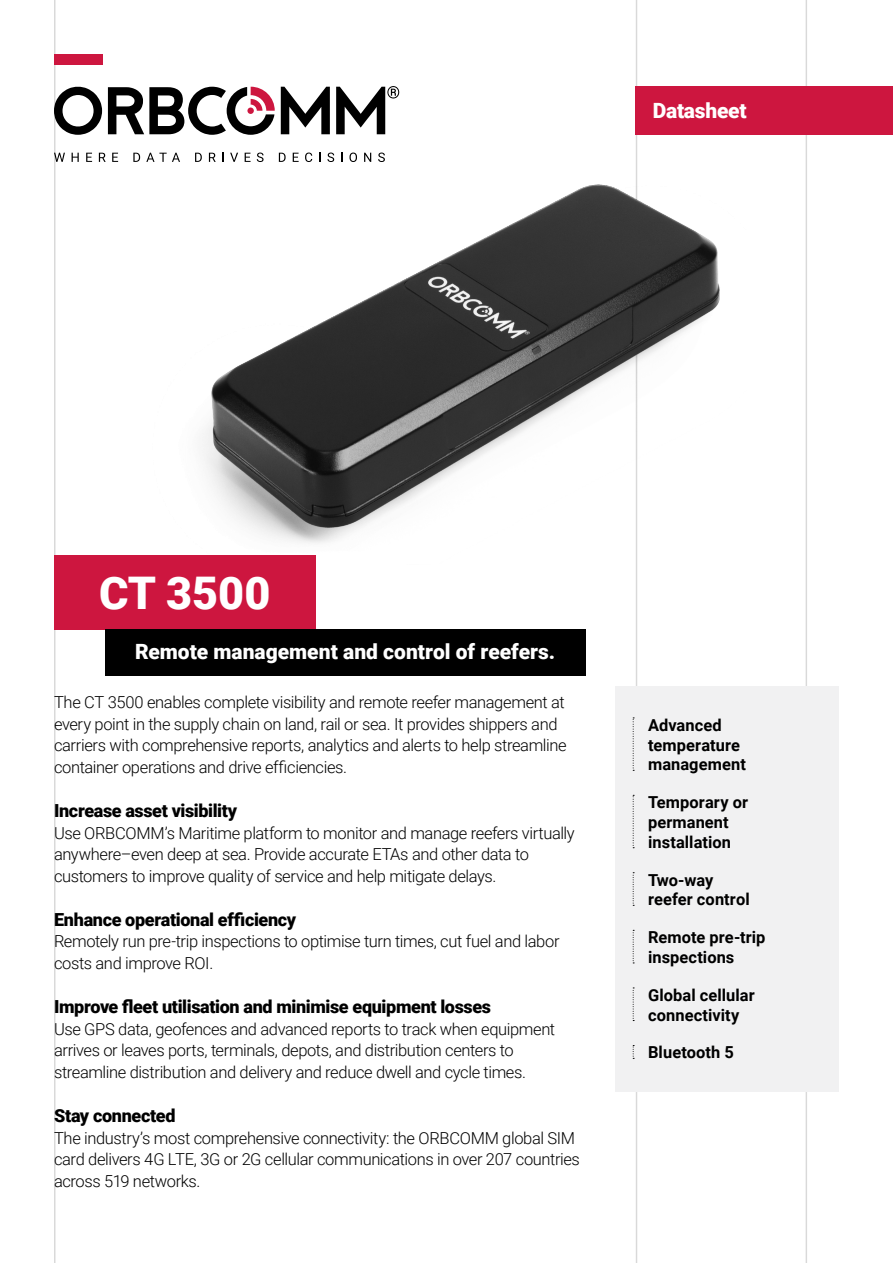
<style>
.page{position:relative;width:893px;height:1263px;background:#fff}
.page>*{position:absolute;margin:0;border:0;box-sizing:border-box;transform-origin:0 0}
.t1{font:900 45px "Roboto";color:#fff}
.t2{font:900 21px "Roboto";color:#fff}
.t3{font:900 18px "Roboto";letter-spacing:-.02em;color:#000}
.t4{font:300 16.5px/21.8px "Roboto";letter-spacing:-.025em;color:#000}
.t5{font:700 16.5px/19.8px "Roboto";letter-spacing:.005em;color:#000}
</style>
<div class="page">
<hr style="left:54px;top:0;width:2px;height:1263px;background:#000">
<hr style="left:636px;top:0;width:1px;height:1263px;background:#000">
<hr style="left:806px;top:0;width:1px;height:1263px;background:#000">
<div style="left:54px;top:54px;width:48px;height:10px;background:#cd163f"></div>
<svg style="left:281px;top:87px;width:49px;height:47px"></svg>
<svg style="left:54px;top:86px;width:48px;height:49px"></svg>
<svg style="left:108px;top:87px;width:167px;height:48px"></svg>
<svg style="left:336px;top:86px;width:63px;height:48px"></svg>
<svg style="left:54px;top:153px;width:11px;height:9px"></svg>
<svg style="left:72px;top:153px;width:7px;height:9px"></svg>
<svg style="left:86px;top:153px;width:6px;height:9px"></svg>
<svg style="left:99px;top:153px;width:7px;height:9px"></svg>
<svg style="left:112px;top:153px;width:6px;height:9px"></svg>
<svg style="left:133px;top:153px;width:7px;height:9px"></svg>
<svg style="left:146px;top:153px;width:34px;height:9px"></svg>
<svg style="left:195px;top:153px;width:7px;height:9px"></svg>
<svg style="left:209px;top:153px;width:7px;height:9px"></svg>
<svg style="left:222px;top:153px;width:2px;height:9px"></svg>
<svg style="left:230px;top:153px;width:8px;height:9px"></svg>
<svg style="left:245px;top:153px;width:6px;height:9px"></svg>
<svg style="left:257px;top:153px;width:7px;height:9px"></svg>
<svg style="left:279px;top:153px;width:7px;height:9px"></svg>
<svg style="left:293px;top:153px;width:6px;height:9px"></svg>
<svg style="left:305px;top:153px;width:7px;height:9px"></svg>
<svg style="left:327px;top:153px;width:7px;height:9px"></svg>
<svg style="left:349px;top:153px;width:8px;height:9px"></svg>
<svg style="left:364px;top:153px;width:7px;height:9px"></svg>
<svg style="left:378px;top:153px;width:7px;height:9px"></svg>
<img style="left:202px;top:180px;width:518px;height:384px">
<div style="left:54px;top:555px;width:261px;height:75px;background:#cd163f"></div>
<div style="left:105px;top:630px;width:480px;height:46px;background:#000"></div>
<div style="left:615px;top:686px;width:224px;height:405px;background:#f1f1f2"></div>
<svg style="left:633px;top:717px;width:1px;height:54px"></svg>
<svg style="left:633px;top:795px;width:1px;height:53px"></svg>
<svg style="left:633px;top:872px;width:1px;height:34px"></svg>
<svg style="left:633px;top:930px;width:1px;height:33px"></svg>
<svg style="left:633px;top:987px;width:1px;height:34px"></svg>
<svg style="left:633px;top:1045px;width:1px;height:14px"></svg>
<div style="left:636px;top:86px;width:257px;height:49px;background:#cd163f"></div>
<p class="t2" style="left:653px;top:96px;width:96px">Datasheet</p>
<h1 class="t1" style="left:99px;top:561px;width:173px">CT 3500</h1>
<p class="t2" style="left:135px;top:637px;width:422px">Remote management and control of reefers.</p>
<p class="t4" style="left:54px;top:690px;width:514px">The CT 3500 enables complete visibility and remote reefer management at every point in the supply chain on land, rail or sea. It provides shippers and carriers with comprehensive reports, analytics and alerts to help streamline container operations and drive efficiencies.</p>
<p class="t3" style="left:54px;top:798px;width:185px">Increase asset visibility</p>
<p class="t4" style="left:54px;top:821px;width:522px">Use ORBCOMM’s Maritime platform to monitor and manage reefers virtually anywhere–even deep at sea. Provide accurate ETAs and other data to customers to improve quality of service and help mitigate delays.</p>
<p class="t3" style="left:54px;top:907px;width:244px">Enhance operational efficiency</p>
<p class="t4" style="left:54px;top:930px;width:507px">Remotely run pre-trip inspections to optimise turn times, cut fuel and labor costs and improve ROI.</p>
<p class="t3" style="left:54px;top:994px;width:438px">Improve fleet utilisation and minimise equipment losses</p>
<p class="t4" style="left:54px;top:1017px;width:503px">Use GPS data, geofences and advanced reports to track when equipment arrives or leaves ports, terminals, depots, and distribution centers to streamline distribution and delivery and reduce dwell and cycle times.</p>
<p class="t3" style="left:54px;top:1103px;width:123px">Stay connected</p>
<p class="t4" style="left:54px;top:1126px;width:527px">The industry’s most comprehensive connectivity: the ORBCOMM global SIM card delivers 4G LTE, 3G or 2G cellular communications in over 207 countries across 519 networks.</p>
<p class="t5" style="left:648px;top:714px;width:99px">Advanced temperature management</p>
<p class="t5" style="left:648px;top:792px;width:102px">Temporary or permanent installation</p>
<p class="t5" style="left:648px;top:869px;width:103px">Two-way reefer control</p>
<p class="t5" style="left:648px;top:927px;width:119px">Remote pre-trip inspections</p>
<p class="t5" style="left:648px;top:984px;width:108px">Global cellular connectivity</p>
<p class="t5" style="left:648px;top:1042px;width:87px">Bluetooth 5</p>
</div>
